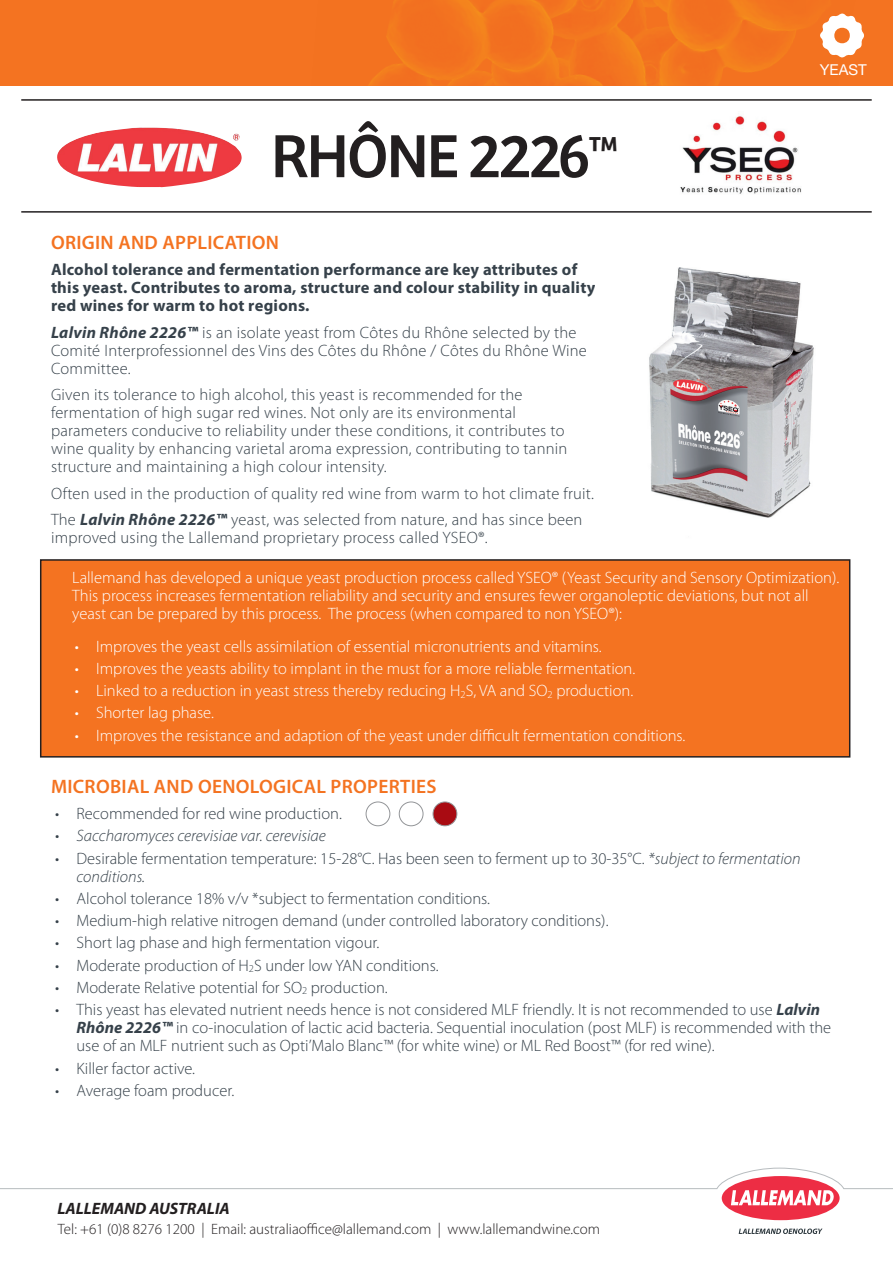
<style>
.page{position:relative;width:893px;height:1263px;background:#fff}
.page>*{position:absolute;margin:0;border:0;box-sizing:border-box;transform-origin:0 0}
.t1{font:63px "Bree";letter-spacing:-.03em;color:#231f20}
.t2{font:600 19.5px "Myriad Pro";letter-spacing:.015em;color:#f47321}
.t3{font:300 16.5px/18px "Myriad Pro";letter-spacing:.005em;color:#36414a}
.t4{font:300 16.5px/18px "Myriad Pro";color:#fff}
.t5{font:700 16.5px/18px "Myriad Pro";letter-spacing:.015em;color:#36414a}
.t6{font:italic 300 16.5px "Myriad Pro";color:#36414a}
.t7{font:italic 700 16.5px "Myriad Pro";color:#231f20}
.t8{font:300 15px "Myriad Pro";color:#231f20}
.t9{font:15px "Helvetica Neue LT Std";color:#fff}
.s1{font-weight:700;font-style:italic}
.s2{font-style:italic}
</style>
<div class="page">
<div style="left:0;top:0;width:893px;height:86px;background:#f47321"></div>
<img style="left:368px;top:0;width:405px;height:86px">
<svg style="left:820px;top:13px;width:44px;height:45px"></svg>
<hr style="left:21px;top:99px;width:851px;height:2px;background:#231f20">
<hr style="left:21px;top:211px;width:851px;height:2px;background:#231f20">
<div style="left:722px;top:1176px;width:118px;height:44px;background:#ed2d44;border-radius:50%"></div>
<svg style="left:0;top:1167px;width:893px;height:38px"></svg>
<svg style="left:739px;top:1228px;width:83px;height:6px"></svg>
<div style="left:40px;top:559px;width:810px;height:198px;background:#f47321;border:2px solid #231f20"></div>
<div style="left:366px;top:801px;width:24px;height:25px;border:1px solid #939598;border-radius:50%"></div>
<div style="left:399px;top:801px;width:24px;height:25px;border:1px solid #939598;border-radius:50%"></div>
<div style="left:433px;top:802px;width:24px;height:24px;background:#a90b12;border-radius:50%"></div>
<div style="left:433px;top:801px;width:24px;height:25px;border:1px solid #939598;border-radius:50%"></div>
<img style="left:649px;top:267px;width:165px;height:251px">
<img style="left:57px;top:127px;width:185px;height:61px">
<img style="left:680px;top:116px;width:121px;height:78px">
<h1 class="t1" style="left:271px;top:119px;width:348px">RHÔNE 2226<sup>™</sup></h1>
<p class="t9" style="left:820px;top:61px;width:48px">YEAST</p>
<p class="t2" style="left:51px;top:231px;width:230px">ORIGIN AND APPLICATION</p>
<p class="t5" style="left:51px;top:261px;width:546px">Alcohol tolerance and fermentation performance are key attributes of this yeast. Contributes to aroma, structure and colour stability in quality red wines for warm to hot regions.</p>
<p class="t3" style="left:51px;top:323px;width:537px"><span class="s1">Lalvin Rhône 2226™</span> is an isolate yeast from Côtes du Rhône selected by the<br>Comité Interprofessionnel des Vins des Côtes du Rhône / Côtes du Rhône Wine<br>Committee.</p>
<p class="t3" style="left:51px;top:386px;width:518px">Given its tolerance to high alcohol, this yeast is recommended for the fermentation of high sugar red wines. Not only are its environmental parameters conducive to reliability under these conditions, it contributes to wine quality by enhancing varietal aroma expression, contributing to tannin structure and maintaining a high colour intensity.</p>
<p class="t3" style="left:51px;top:480px;width:545px;line-height:26.5px">Often used in the production of quality red wine from warm to hot climate fruit.<br>The <span class="s1">Lalvin Rhône 2226™</span> yeast, was selected from nature, and has since been</p>
<p class="t3" style="left:51px;top:529px;width:438px">improved using the Lallemand proprietary process called YSEO®.</p>
<p class="t4" style="left:72px;top:569px;width:768px">Lallemand has developed a unique yeast production process called YSEO® (Yeast Security and Sensory Optimization).<br>This process increases fermentation reliability and security and ensures fewer organoleptic deviations, but not all yeast can be prepared by this process. The process (when compared to non YSEO®):</p>
<p class="t4" style="left:75px;top:637px;width:528px">• Improves the yeast cells assimilation of essential micronutrients and vitamins.</p>
<p class="t4" style="left:75px;top:660px;width:562px">• Improves the yeasts ability to implant in the must for a more reliable fermentation.</p>
<p class="t4" style="left:75px;top:682px;width:560px">• Linked to a reduction in yeast stress thereby reducing H<sub>2</sub>S, VA and SO<sub>2</sub> production.</p>
<p class="t4" style="left:75px;top:704px;width:141px">• Shorter lag phase.</p>
<p class="t4" style="left:75px;top:726px;width:612px">• Improves the resistance and adaption of the yeast under difficult fermentation conditions.</p>
<p class="t2" style="left:51px;top:775px;width:387px">MICROBIAL AND OENOLOGICAL PROPERTIES</p>
<p class="t3" style="left:55px;top:805px;width:288px">• Recommended for red wine production.</p>
<p class="t6" style="left:55px;top:826px;width:272px">• Saccharomyces cerevisiae var. cerevisiae</p>
<p class="t3" style="left:77px;top:849px;width:726px;text-indent:-21px">• Desirable fermentation temperature: 15-28°C. Has been seen to ferment up to 30-35°C. <span class="s2">*subject to fermentation conditions.</span></p>
<p class="t3" style="left:55px;top:890px;width:436px">• Alcohol tolerance 18% v/v *subject to fermentation conditions.</p>
<p class="t3" style="left:55px;top:912px;width:555px">• Medium-high relative nitrogen demand (under controlled laboratory conditions).</p>
<p class="t3" style="left:55px;top:934px;width:326px">• Short lag phase and high fermentation vigour.</p>
<p class="t3" style="left:55px;top:956px;width:385px">• Moderate production of H<sub>2</sub>S under low YAN conditions.</p>
<p class="t3" style="left:55px;top:979px;width:334px">• Moderate Relative potential for SO<sub>2</sub> production.</p>
<p class="t3" style="left:77px;top:1001px;width:756px;text-indent:-21px">• This yeast has elevated nutrient needs hence is not considered MLF friendly. It is not recommended to use <span class="s1">Lalvin<br>Rhône 2226™</span> in co-inoculation of lactic acid bacteria. Sequential inoculation (post MLF) is recommended with the use of an MLF nutrient such as Opti’Malo Blanc™ (for white wine) or ML Red Boost™ (for red wine).</p>
<p class="t3" style="left:55px;top:1059px;width:141px">• Killer factor active.</p>
<p class="t3" style="left:55px;top:1081px;width:181px">• Average foam producer.</p>
<p class="t7" style="left:57px;top:1198px;width:174px">LALLEMAND AUSTRALIA</p>
<p class="t8" style="left:58px;top:1221px;width:544px">Tel: +61 (0)8 8276 1200 | Email: australiaoffice@lallemand.com | www.lallemandwine.com</p>
</div>
